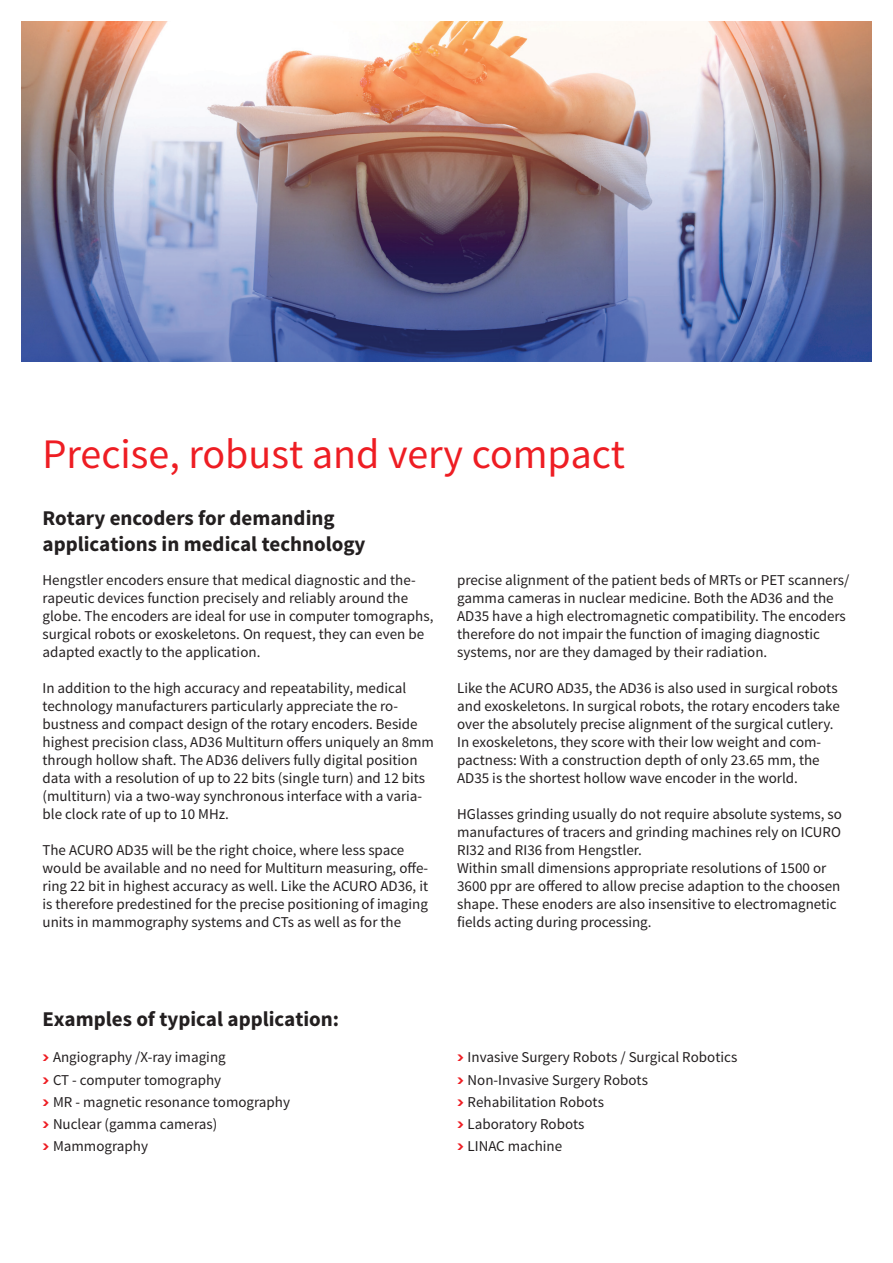
<style>
.page{position:relative;width:893px;height:1263px;background:#fff}
.page>*{position:absolute;margin:0;border:0;box-sizing:border-box;transform-origin:0 0}
.t1{font:42px "Source Sans Pro";color:#ee1d23}
.t2{font:700 21px/25.2px "Source Sans Pro";color:#231f20}
.t3{font:15px/18px "Source Sans Pro";color:#231f20}
</style>
<div class="page">
<img style="left:21px;top:21px;width:851px;height:340px">
<h1 class="t1" style="left:43px;top:428px;width:584px">Precise, robust and very compact</h1>
<h2 class="t2" style="left:43px;top:507px;width:324px">Rotary encoders for demanding applications in medical technology</h2>
<p class="t3" style="left:43px;top:572px;width:392px">Hengstler encoders ensure that medical diagnostic and the&shy;rapeutic devices function precisely and reliably around the globe. The encoders are ideal for use in computer tomographs, surgical robots or exoskeletons. On request, they can even be adapted exactly to the application.</p>
<p class="t3" style="left:43px;top:680px;width:393px">In addition to the high accuracy and repeatability, medical technology manufacturers particularly appreciate the ro&shy;bustness and compact design of the rotary encoders. Beside highest precision class, AD36 Multiturn offers uniquely an 8mm through hollow shaft. The AD36 delivers fully digital position data with a resolution of up to 22 bits (single turn) and 12 bits (multiturn) via a two-way synchronous interface with a varia&shy;ble clock rate of up to 10 MHz.</p>
<p class="t3" style="left:43px;top:842px;width:387px">The ACURO AD35 will be the right choice, where less space would be available and no need for Multiturn measuring, offe&shy;ring 22 bit in highest accuracy as well. Like the ACURO AD36, it is therefore predestined for the precise positioning of imaging units in mammography systems and CTs as well as for the</p>
<p class="t3" style="left:457px;top:572px;width:394px">precise alignment of the patient beds of MRTs or PET scanners/ gamma cameras in nuclear medicine. Both the AD36 and the AD35 have a high electromagnetic compatibility. The encoders therefore do not impair the function of imaging diagnostic systems, nor are they damaged by their radiation.</p>
<p class="t3" style="left:457px;top:680px;width:384px">Like the ACURO AD35, the AD36 is also used in surgical robots and exoskeletons. In surgical robots, the rotary encoders take over the absolutely precise alignment of the surgical cutlery.<br>In exoskeletons, they score with their low weight and com&shy;pactness: With a construction depth of only 23.65 mm, the AD35 is the shortest hollow wave encoder in the world.</p>
<p class="t3" style="left:457px;top:806px;width:386px">HGlasses grinding usually do not require absolute systems, so manufactures of tracers and grinding machines rely on ICURO RI32 and RI36 from Hengstler.<br>Within small dimensions appropriate resolutions of 1500 or 3600 ppr are offered to allow precise adaption to the choosen shape. These enoders are also insensitive to electromagnetic fields acting during processing.</p>
<h2 class="t2" style="left:43px;top:1007px;width:298px">Examples of typical application:</h2>
<p class="t3" style="left:53px;top:1046px;width:239px;line-height:22.2px">Angiography /X-ray imaging<br>CT - computer tomography<br>MR - magnetic resonance tomography<br>Nuclear (gamma cameras)<br>Mammography</p>
<p class="t3" style="left:468px;top:1046px;width:271px;line-height:22.2px">Invasive Surgery Robots / Surgical Robotics<br>Non-Invasive Surgery Robots<br>Rehabilitation Robots<br>Laboratory Robots<br>LINAC machine</p>
</div>
